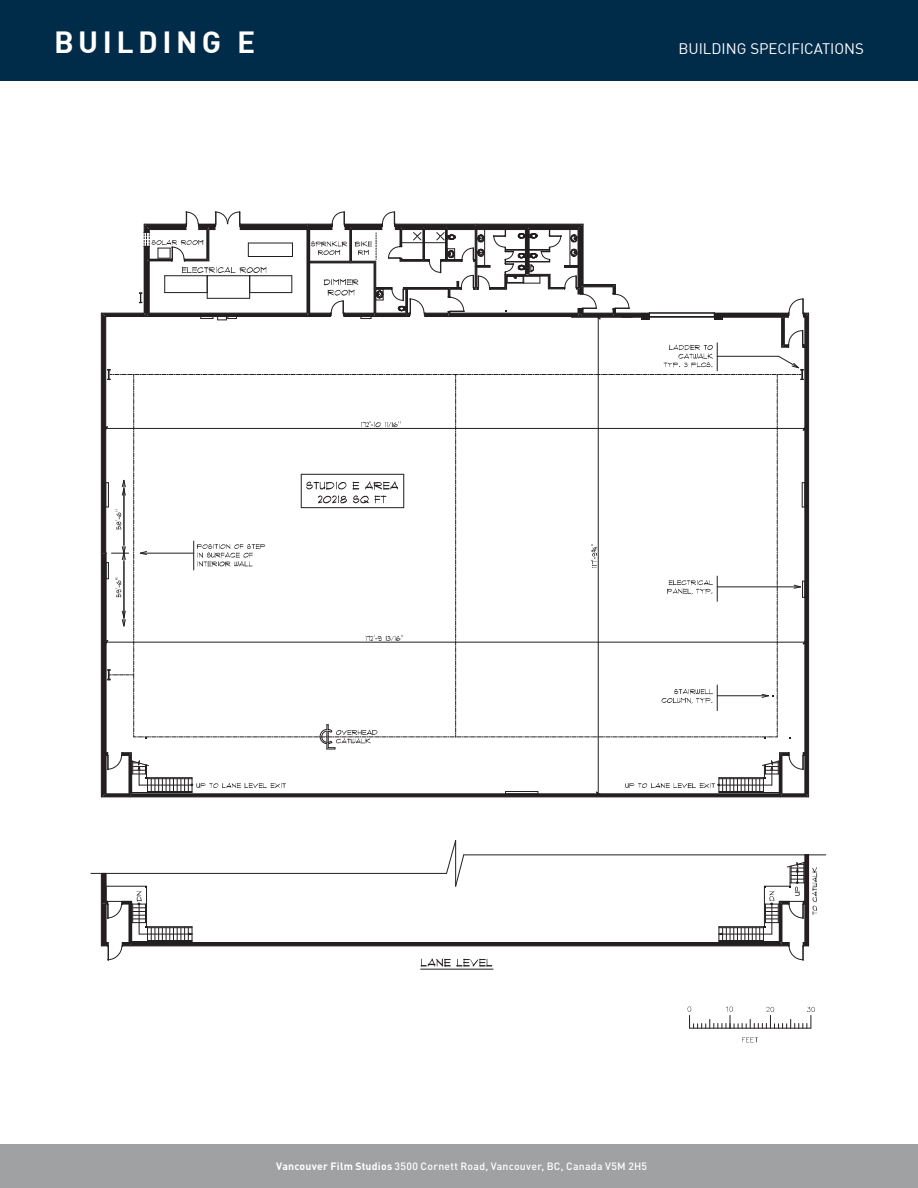
<style>
.page{position:relative;width:918px;height:1188px;background:#fff}
.page>*{position:absolute;margin:0;border:0;box-sizing:border-box;transform-origin:0 0}
.Heading_1{font:700 30px "DIN";letter-spacing:.15em;color:#fff}
.Heading_1-2{font:15px "DIN";color:#fff}
.t1{font:500 10.5px "DINOT";letter-spacing:.02em;color:#fff}
.s1{font-weight:700}
</style>
<div class="page">
<div style="left:0;top:0;width:918px;height:81px;background:#002b49"></div>
<div style="left:0;top:1145px;width:918px;height:43px;background:#9fa1a3"></div>
<hr style="left:464px;top:855px;width:362px;height:1px;background:#231f20">
<hr style="left:91px;top:873px;width:356px;height:1px;background:#231f20">
<hr style="left:421px;top:969px;width:72px;height:1px;background:#231f20">
<svg style="left:101px;top:840px;width:716px;height:127px"></svg>
<svg style="left:101px;top:211px;width:708px;height:586px"></svg>
<hr style="left:690px;top:1028px;width:40px;height:1px;background:#231f20">
<hr style="left:730px;top:1028px;width:81px;height:1px;background:#231f20">
<svg style="left:742px;top:1037px;width:16px;height:5px"></svg>
<svg style="left:688px;top:1007px;width:127px;height:21px"></svg>
<p class="Heading_1" style="left:54px;top:27px;width:203px">BUILDING E</p>
<p class="Heading_1-2" style="left:678px;top:42px;width:187px">BUILDING SPECIFICATIONS</p>
<p class="t1" style="left:276px;top:1160px;width:373px"><span class="s1">Vancouver Film Studios</span> 3500 Cornett Road, Vancouver, BC, Canada V5M 2H5</p>
</div>
